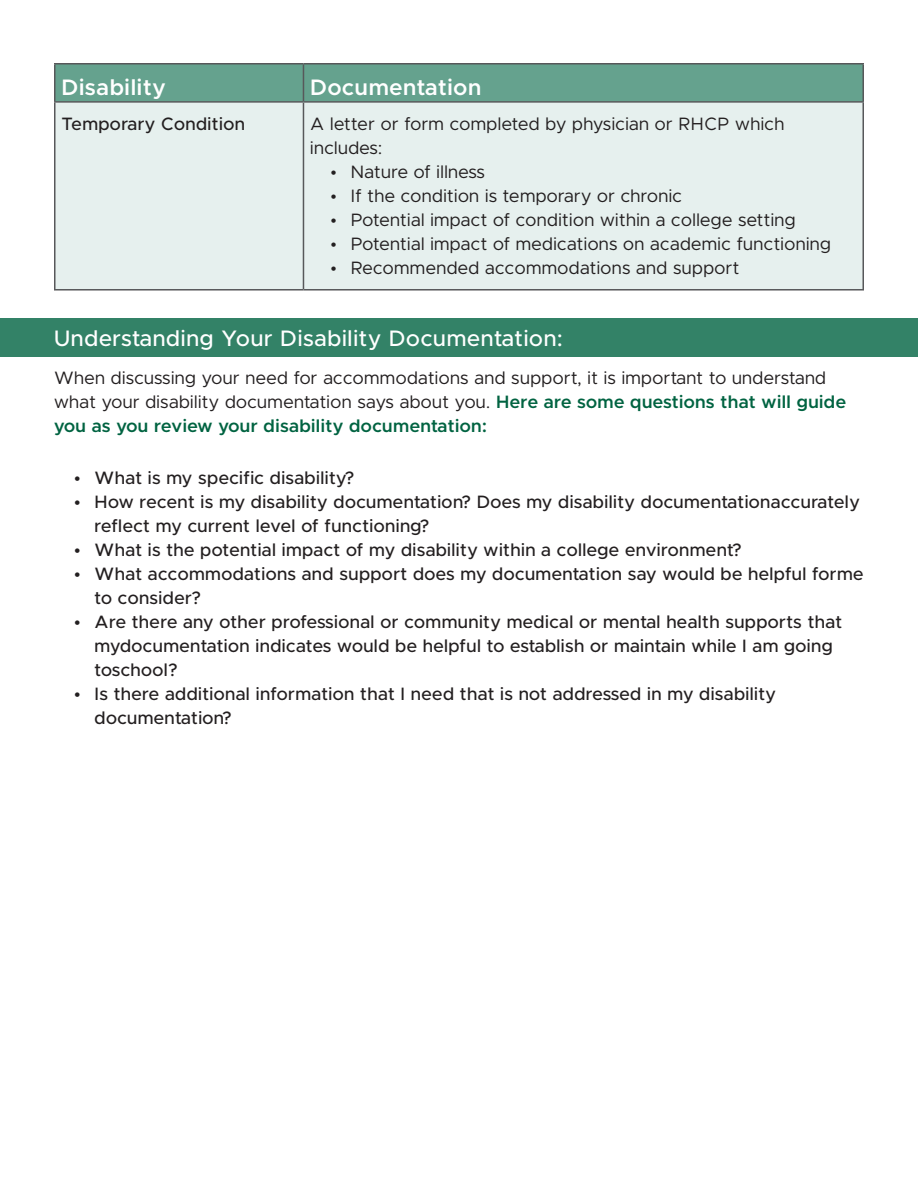
<style>
.page{position:relative;width:918px;height:1188px;background:#fff}
.page>*{position:absolute;margin:0;border:0;box-sizing:border-box;transform-origin:0 0}
.t1{font:500 22.5px "Metropolis";letter-spacing:.035em;color:#fff}
.t2{font:600 22.5px "Metropolis";letter-spacing:.035em;color:#fff}
.t3{font:500 18px/24px "Metropolis";letter-spacing:.025em;color:#231f20}
.t4{font:18px/24px "Metropolis";letter-spacing:.025em;color:#231f20}
.s1{font-weight:600;color:#006341}
</style>
<div class="page">
<div style="left:0;top:319px;width:918px;height:38px;background:#338267"></div>
<div style="left:56px;top:64px;width:806px;height:37px;background:#65a28e"></div>
<div style="left:56px;top:103px;width:806px;height:186px;background:#e6f0ee"></div>
<hr style="left:54px;top:63px;width:249px;height:1px;background:#57585a">
<hr style="left:54px;top:64px;width:2px;height:37px;background:#57585a">
<hr style="left:303px;top:63px;width:561px;height:1px;background:#57585a">
<hr style="left:303px;top:64px;width:1px;height:37px;background:#57585a">
<hr style="left:862px;top:64px;width:2px;height:37px;background:#57585a">
<hr style="left:54px;top:101px;width:249px;height:2px;background:#57585a">
<hr style="left:54px;top:103px;width:2px;height:186px;background:#57585a">
<hr style="left:303px;top:101px;width:561px;height:2px;background:#57585a">
<hr style="left:303px;top:103px;width:1px;height:186px;background:#57585a">
<hr style="left:862px;top:103px;width:2px;height:186px;background:#57585a">
<hr style="left:54px;top:289px;width:249px;height:2px;background:#57585a">
<hr style="left:303px;top:289px;width:561px;height:2px;background:#57585a">
<p class="t2" style="left:62px;top:73px;width:106px">Disability</p>
<p class="t2" style="left:310px;top:73px;width:172px">Documentation</p>
<p class="t3" style="left:62px;top:111px;width:185px">Temporary Condition</p>
<p class="t4" style="left:310px;top:111px;width:476px">A letter or form completed by physician or RHCP which includes:</p>
<p class="t4" style="left:330px;top:159px;width:156px">• Nature of illness</p>
<p class="t4" style="left:330px;top:183px;width:353px">• If the condition is temporary or chronic</p>
<p class="t4" style="left:330px;top:207px;width:467px">• Potential impact of condition within a college setting</p>
<p class="t4" style="left:330px;top:231px;width:502px">• Potential impact of medications on academic functioning</p>
<p class="t4" style="left:330px;top:255px;width:410px">• Recommended accommodations and support</p>
<p class="t1" style="left:54px;top:324px;width:510px">Understanding Your Disability Documentation:</p>
<p class="t4" style="left:54px;top:365px;width:794px">When discussing your need for accommodations and support, it is important to understand what your disability documentation says about you. <span class="s1">Here are some questions that will guide you as you review your disability documentation:</span></p>
<p class="t3" style="left:74px;top:466px;width:282px">• What is my specific disability?</p>
<p class="t3" style="left:94px;top:490px;width:767px;text-indent:-20px">• How recent is my disability documentation? Does my disability documentationaccurately reflect my current level of functioning?</p>
<p class="t3" style="left:74px;top:538px;width:669px">• What is the potential impact of my disability within a college environment?</p>
<p class="t3" style="left:94px;top:562px;width:771px;text-indent:-20px">• What accommodations and support does my documentation say would be helpful forme to consider?</p>
<p class="t3" style="left:94px;top:610px;width:749px;text-indent:-20px">• Are there any other professional or community medical or mental health supports that mydocumentation indicates would be helpful to establish or maintain while I am going toschool?</p>
<p class="t3" style="left:94px;top:682px;width:683px;text-indent:-20px">• Is there additional information that I need that is not addressed in my disability documentation?</p>
</div>
